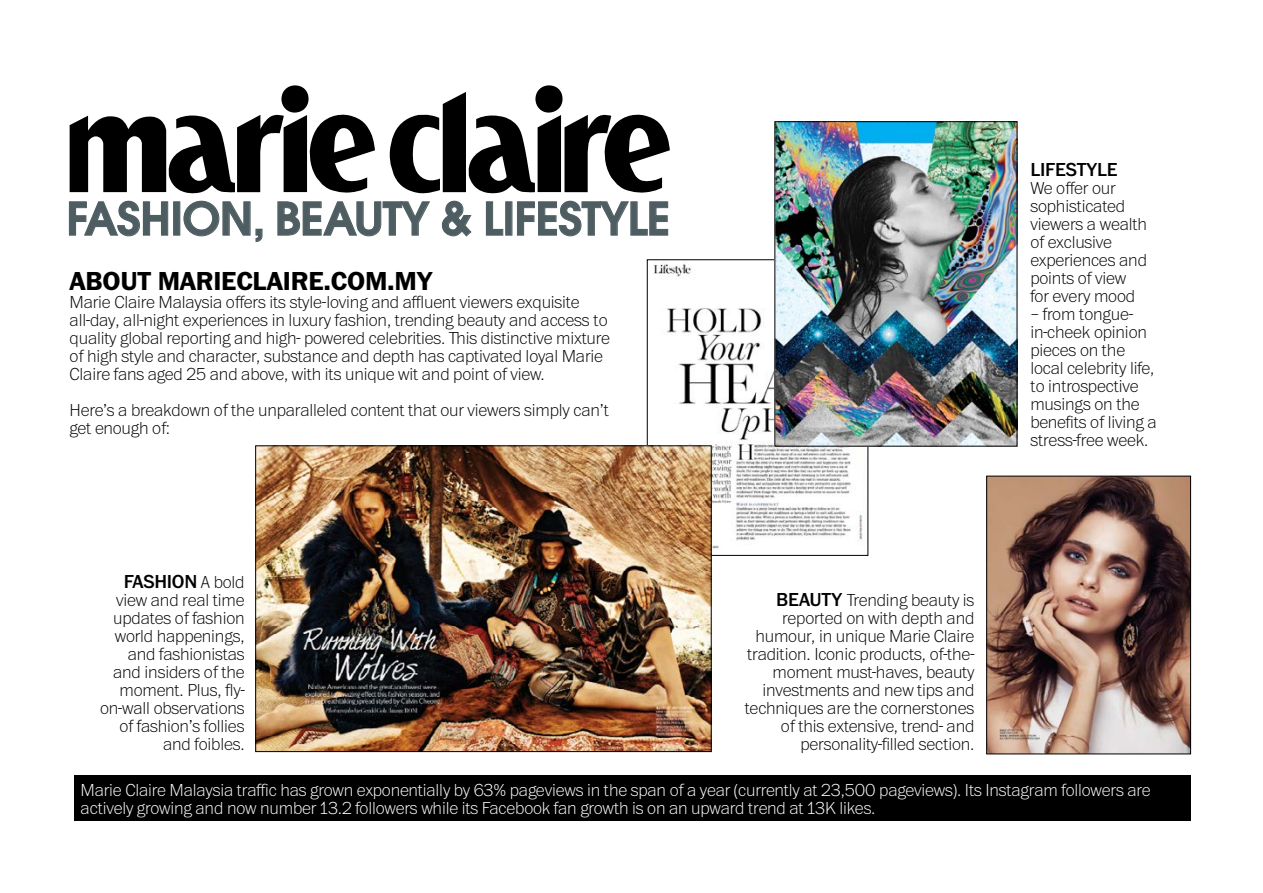
<style>
.page{position:relative;width:1263px;height:893px;background:#fff}
.page>*{position:absolute;margin:0;border:0;box-sizing:border-box;transform-origin:0 0}
.t1{font:600 45px "Avant Garde";letter-spacing:-.01em;color:#4d5d61}
.t2{font:700 27px "Franklin ITC Std";letter-spacing:-.01em;color:#000}
.t3{font:500 19.5px "Franklin ITC Std";letter-spacing:-.01em;color:#000}
.t4{font:100 18px/18px "Franklin ITC Std";letter-spacing:-.01em;color:#000}
.t5{font:100 18px/18px "Franklin ITC Std";letter-spacing:-.01em;color:#fff}
.s1{font-weight:100;font-size:18px}
.s2{font-weight:500;font-size:19.5px}
</style>
<div class="page">
<img style="left:649px;top:262px;width:217px;height:292px">
<img style="left:777px;top:123px;width:238px;height:321px">
<div style="left:775px;top:121px;width:242px;height:325px;border:1px solid #000"></div>
<svg style="left:70px;top:85px;width:305px;height:109px"></svg>
<svg style="left:389px;top:85px;width:281px;height:109px"></svg>
<svg style="left:69px;top:201px;width:99px;height:35px"></svg>
<div style="left:173px;top:202px;width:7px;height:33px;border:1px solid #4d5d61"></div>
<svg style="left:184px;top:201px;width:66px;height:35px"></svg>
<svg style="left:256px;top:229px;width:6px;height:13px"></svg>
<svg style="left:278px;top:201px;width:152px;height:35px"></svg>
<svg style="left:442px;top:201px;width:29px;height:35px"></svg>
<svg style="left:486px;top:201px;width:17px;height:35px"></svg>
<svg style="left:517px;top:201px;width:151px;height:35px"></svg>
<img style="left:257px;top:448px;width:452px;height:302px">
<div style="left:255px;top:446px;width:456px;height:306px;border:1px solid #000"></div>
<img style="left:988px;top:478px;width:201px;height:274px">
<div style="left:986px;top:476px;width:205px;height:278px;border:1px solid #000"></div>
<div style="left:74px;top:775px;width:1117px;height:45px;background:#000"></div>
<h1 class="t1" style="left:67px;top:189px;width:605px">FASHION, BEAUTY &amp; LIFESTYLE</h1>
<h2 class="t2" style="left:70px;top:267px;width:364px">ABOUT MARIECLAIRE.COM.MY</h2>
<p class="t4" style="left:70px;top:294px;width:542px">Marie Claire Malaysia offers its style-loving and affluent viewers exquisite all-day, all-night experiences in luxury fashion, trending beauty and access to quality global reporting and high- powered celebrities. This distinctive mixture of high style and character, substance and depth has captivated loyal Marie Claire fans aged 25 and above, with its unique wit and point of view.</p>
<p class="t4" style="left:70px;top:402px;width:541px">Here’s a breakdown of the unparalleled content that our viewers simply can’t get enough of:</p>
<p class="t3" style="left:124px;top:571px;width:122px">FASHION <span class="s1">A bold</span></p>
<p class="t4" style="left:100px;top:591px;width:146px;text-align:right">view and real time updates of fashion world happenings, and fashionistas and insiders of the moment. Plus, fly&shy;on-wall observations of fashion’s follies and foibles.</p>
<p class="t4" style="left:745px;top:591px;width:231px;text-align:right"><span class="s2">BEAUTY</span> Trending beauty is reported on with depth and humour, in unique Marie Claire tradition. Iconic products, of-the&shy;moment must-haves, beauty investments and new tips and techniques are the cornerstones of this extensive, trend- and personality-filled section.</p>
<p class="t3" style="left:1030px;top:160px;width:89px">LIFESTYLE</p>
<p class="t4" style="left:1030px;top:180px;width:118px">We offer our sophisticated viewers a wealth of exclusive experiences and points of view for every mood</p>
<p class="t4" style="left:1030px;top:306px;width:128px">– from tongue&shy;in-cheek opinion pieces on the local celebrity life, to introspective musings on the benefits of living a stress-free week.</p>
<p class="t5" style="left:81px;top:781px;width:1072px">Marie Claire Malaysia traffic has grown exponentially by 63% pageviews in the span of a year (currently at 23,500 pageviews). Its Instagram followers are actively growing and now number 13.2 followers while its Facebook fan growth is on an upward trend at 13K likes.</p>
</div>
